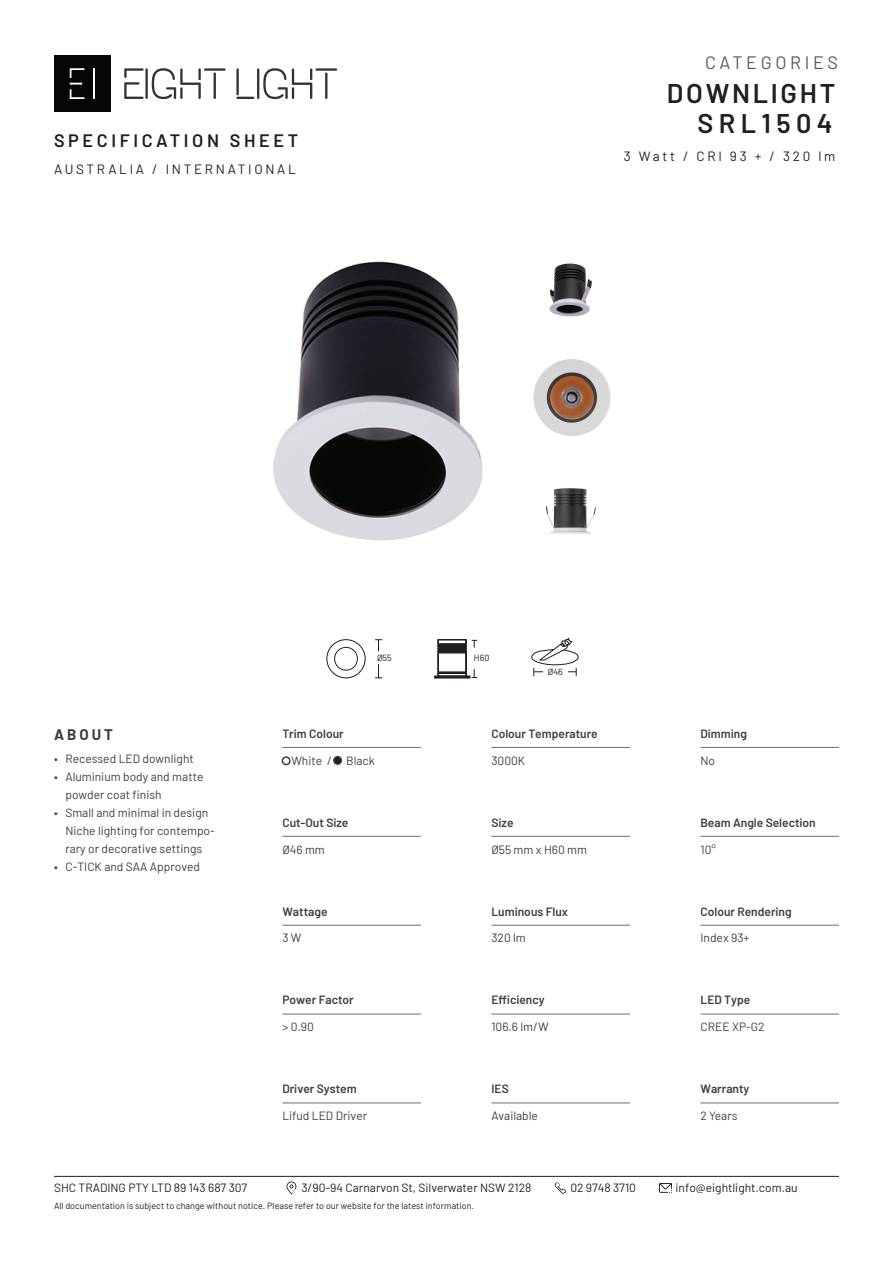
<style>
.page{position:relative;width:893px;height:1263px;background:#fff}
.page>*{position:absolute;margin:0;border:0;box-sizing:border-box;transform-origin:0 0}
.t1{font:600 27px "Barlow";letter-spacing:.1em;color:#231f20}
.t2{font:600 27px "Barlow";letter-spacing:.2em;color:#231f20}
.t3{font:600 18px "Barlow";letter-spacing:.2em;color:#231f20}
.t4{font:18px "Barlow";letter-spacing:.2em;color:#59595c}
.t5{font:700 15px "Barlow";letter-spacing:.2em;color:#3e3e3f}
.t6{font:13.5px "Barlow";letter-spacing:.2em;color:#231f20}
.t7{font:12px/18px "Barlow";color:#3e3e3f}
.t8{font:600 12px "Barlow";color:#3e3e3f}
.t9{font:12px "Barlow";color:#231f20}
.t10{font:9px "Barlow";color:#231f20}
</style>
<div class="page">
<div style="left:54px;top:56px;width:56px;height:56px;background:#050504"></div>
<hr style="left:93px;top:68px;width:1px;height:31px;background:#fff">
<svg style="left:70px;top:68px;width:14px;height:31px"></svg>
<svg style="left:124px;top:68px;width:20px;height:31px"></svg>
<hr style="left:145px;top:68px;width:3px;height:31px;background:#323333">
<svg style="left:152px;top:68px;width:49px;height:31px"></svg>
<hr style="left:214px;top:72px;width:2px;height:27px;background:#323333">
<hr style="left:204px;top:68px;width:22px;height:3px;background:#323333">
<svg style="left:236px;top:97px;width:18px;height:2px"></svg>
<hr style="left:236px;top:68px;width:3px;height:27px;background:#323333">
<hr style="left:257px;top:68px;width:2px;height:31px;background:#323333">
<svg style="left:263px;top:68px;width:49px;height:31px"></svg>
<hr style="left:325px;top:72px;width:2px;height:27px;background:#323333">
<hr style="left:315px;top:68px;width:22px;height:3px;background:#323333">
<hr style="left:282px;top:925px;width:139px;height:1px;background:#6c6d70">
<hr style="left:491px;top:925px;width:139px;height:1px;background:#6c6d70">
<hr style="left:700px;top:925px;width:139px;height:1px;background:#6c6d70">
<hr style="left:491px;top:747px;width:139px;height:1px;background:#6c6d70">
<hr style="left:282px;top:747px;width:139px;height:1px;background:#6c6d70">
<hr style="left:700px;top:747px;width:139px;height:1px;background:#6c6d70">
<hr style="left:491px;top:1014px;width:139px;height:1px;background:#6c6d70">
<hr style="left:282px;top:1014px;width:139px;height:1px;background:#6c6d70">
<hr style="left:700px;top:1014px;width:139px;height:1px;background:#6c6d70">
<hr style="left:700px;top:836px;width:139px;height:1px;background:#6c6d70">
<hr style="left:282px;top:836px;width:139px;height:1px;background:#6c6d70">
<hr style="left:491px;top:836px;width:139px;height:1px;background:#6c6d70">
<hr style="left:282px;top:1102px;width:139px;height:1px;background:#6c6d70">
<hr style="left:491px;top:1102px;width:139px;height:1px;background:#6c6d70">
<hr style="left:700px;top:1102px;width:139px;height:1px;background:#6c6d70">
<hr style="left:54px;top:1176px;width:785px;height:1px;background:#231f20">
<svg style="left:287px;top:1181px;width:9px;height:13px"></svg>
<svg style="left:555px;top:1182px;width:11px;height:11px"></svg>
<svg style="left:659px;top:1183px;width:13px;height:10px"></svg>
<img style="left:549px;top:263px;width:43px;height:54px">
<img style="left:546px;top:488px;width:50px;height:46px">
<img style="left:533px;top:359px;width:78px;height:77px">
<img style="left:273px;top:261px;width:210px;height:280px">
<svg style="left:531px;top:638px;width:48px;height:38px"></svg>
<div style="left:326px;top:639px;width:39px;height:39px;border:1px solid #231f20;border-radius:50%"></div>
<div style="left:334px;top:647px;width:24px;height:23px;border:1px solid #231f20;border-radius:50%"></div>
<svg style="left:375px;top:639px;width:7px;height:12px"></svg>
<svg style="left:375px;top:664px;width:7px;height:14px"></svg>
<div style="left:434px;top:676px;width:36px;height:2px;border:1px solid #231f20"></div>
<svg style="left:437px;top:639px;width:40px;height:39px"></svg>
<div style="left:282px;top:756px;width:9px;height:9px;border:2px solid #3e3e3f;border-radius:50%"></div>
<div style="left:334px;top:757px;width:7px;height:7px;background:#231f20;border-radius:50%"></div>
<div style="left:333px;top:756px;width:9px;height:9px;border:2px solid #3e3e3f;border-radius:50%"></div>
<h2 class="t4" style="left:705px;top:49px;width:135px">CATEGORIES</h2>
<h2 class="t3" style="left:54px;top:127px;width:246px">SPECIFICATION SHEET</h2>
<p class="t6" style="left:54px;top:159px;width:243px">AUSTRALIA / INTERNATIONAL</p>
<h1 class="t1" style="left:667px;top:73px;width:170px">DOWNLIGHT</h1>
<h1 class="t2" style="left:697px;top:103px;width:137px">SRL1504</h1>
<p class="t6" style="left:624px;top:146px;width:213px">3 Watt / CRI 93 + / 320 lm</p>
<p class="t10" style="left:377px;top:651px;width:16px">Ø55</p>
<p class="t10" style="left:474px;top:651px;width:17px">H60</p>
<p class="t10" style="left:548px;top:665px;width:17px">Ø46</p>
<p class="t8" style="left:282px;top:725px;width:63px">Trim Colour</p>
<p class="t8" style="left:700px;top:725px;width:48px">Dimming</p>
<p class="t7" style="left:700px;top:750px;width:16px">No</p>
<p class="t8" style="left:491px;top:725px;width:108px">Colour Temperature</p>
<p class="t7" style="left:491px;top:750px;width:35px">3000K</p>
<p class="t5" style="left:54px;top:724px;width:60px">ABOUT</p>
<p class="t7" style="left:65px;top:749px;width:130px">Recessed LED downlight</p>
<p class="t7" style="left:291px;top:750px;width:85px">White / Black</p>
<p class="t7" style="left:65px;top:767px;width:151px">Aluminium body and matte powder coat finish<br>Small and minimal in design<br>Niche lighting for contempo&shy;rary or decorative settings<br>C-TICK and SAA Approved</p>
<p class="t7" style="left:54px;top:749px;width:5px">• •</p>
<p class="t7" style="left:54px;top:803px;width:5px">•</p>
<p class="t8" style="left:700px;top:813px;width:117px">Beam Angle Selection</p>
<p class="t7" style="left:700px;top:839px;width:17px">10°</p>
<p class="t8" style="left:282px;top:813px;width:68px">Cut-Out Size</p>
<p class="t7" style="left:282px;top:839px;width:44px">Ø46 mm</p>
<p class="t8" style="left:491px;top:813px;width:24px">Size</p>
<p class="t7" style="left:491px;top:839px;width:97px">Ø55 mm x H60 mm</p>
<p class="t7" style="left:54px;top:857px;width:5px">•</p>
<p class="t8" style="left:282px;top:902px;width:47px">Wattage</p>
<p class="t7" style="left:282px;top:928px;width:21px">3 W</p>
<p class="t8" style="left:491px;top:902px;width:78px">Luminous Flux</p>
<p class="t7" style="left:491px;top:928px;width:36px">320 lm</p>
<p class="t8" style="left:700px;top:902px;width:93px">Colour Rendering</p>
<p class="t7" style="left:700px;top:928px;width:51px">Index 93+</p>
<p class="t8" style="left:282px;top:991px;width:73px">Power Factor</p>
<p class="t7" style="left:282px;top:1017px;width:33px">&gt; 0.90</p>
<p class="t8" style="left:491px;top:991px;width:55px">Efficiency</p>
<p class="t7" style="left:491px;top:1017px;width:59px">106.6 lm/W</p>
<p class="t8" style="left:700px;top:991px;width:51px">LED Type</p>
<p class="t7" style="left:700px;top:1017px;width:66px">CREE XP-G2</p>
<p class="t8" style="left:282px;top:1080px;width:76px">Driver System</p>
<p class="t7" style="left:282px;top:1106px;width:86px">Lifud LED Driver</p>
<p class="t8" style="left:491px;top:1080px;width:19px">IES</p>
<p class="t7" style="left:491px;top:1106px;width:48px">Available</p>
<p class="t8" style="left:700px;top:1080px;width:50px">Warranty</p>
<p class="t7" style="left:700px;top:1106px;width:39px">2 Years</p>
<p class="t9" style="left:301px;top:1179px;width:232px">3/90-94 Carnarvon St, Silverwater NSW 2128</p>
<p class="t9" style="left:570px;top:1179px;width:67px">02 9748 3710</p>
<p class="t9" style="left:676px;top:1179px;width:123px">info@eightlight.com.au</p>
<p class="t9" style="left:54px;top:1179px;width:195px">SHC TRADING PTY LTD 89 143 687 307</p>
<p class="t10" style="left:54px;top:1199px;width:422px">All documentation is subject to change without notice. Please refer to our website for the latest information.</p>
</div>
